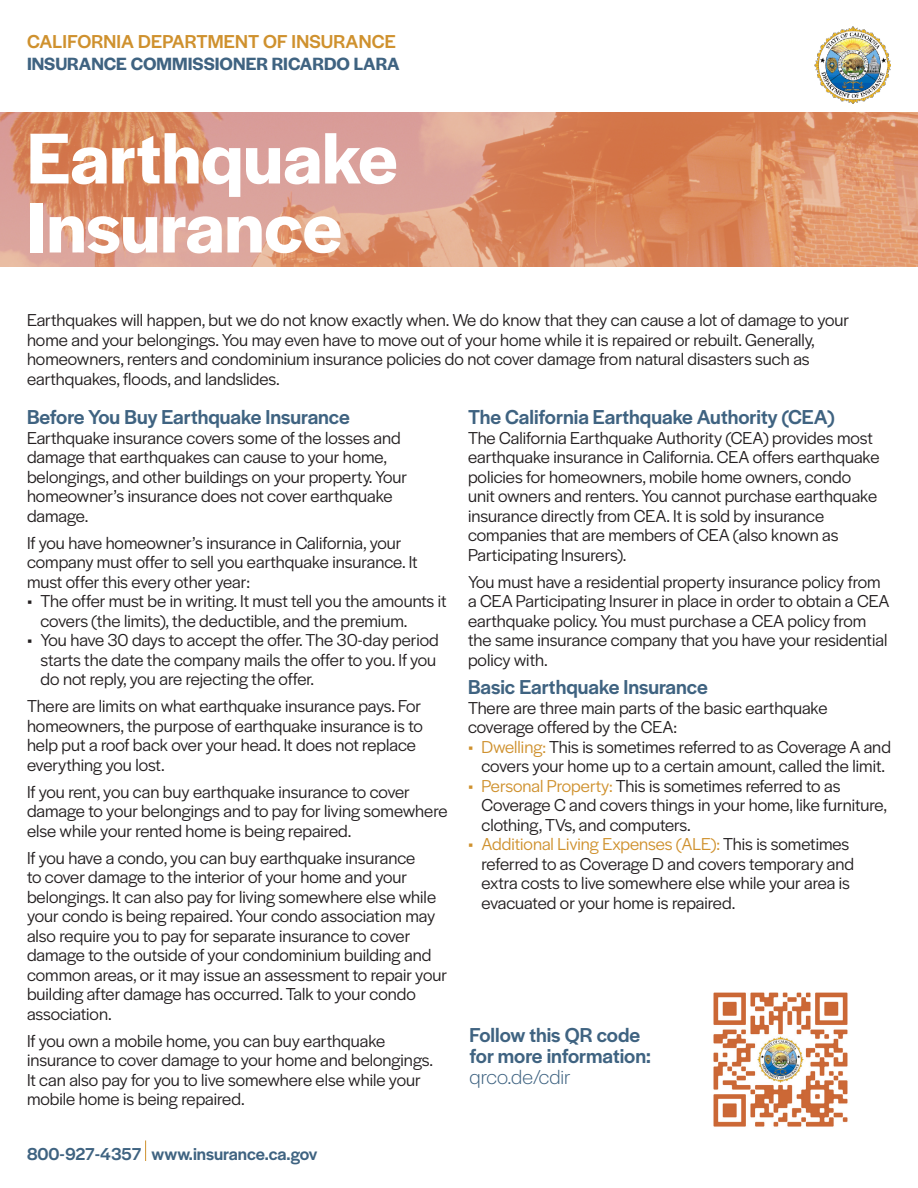
<style>
.page{position:relative;width:918px;height:1188px;background:#fff}
.page>*{position:absolute;margin:0;border:0;box-sizing:border-box;transform-origin:0 0}
.t1{font:600 75px "Halyard Display";color:#fff}
.t2{font:500 21px/21px "Halyard Display";color:#3f6381}
.t3{font:300 21px "Halyard Display";color:#3f6381}
.t4{font:500 19.5px "Halyard Display";letter-spacing:.01em;color:#cf912e}
.t5{font:600 18.45px "Halyard Display";color:#3f6381}
.body{font:18px/19.5px "Halyard Display";color:#231f20}
.body-2{font:500 18px "Halyard Display";color:#3f6381}
.s1{color:#cf912e}
</style>
<div class="page">
<img style="left:814px;top:27px;width:77px;height:77px">
<img style="left:0;top:112px;width:918px;height:155px">
<img style="left:713px;top:992px;width:135px;height:135px">
<svg style="left:145px;top:1140px;width:1px;height:21px"></svg>
<p class="t4" style="left:27px;top:28px;width:370px">CALIFORNIA DEPARTMENT OF INSURANCE</p>
<p class="t5" style="left:27px;top:51px;width:374px">INSURANCE COMMISSIONER RICARDO LARA</p>
<p class="t1" style="left:27px;top:105px;width:372px">Earthquake</p>
<p class="t1" style="left:27px;top:174px;width:317px">Insurance</p>
<p class="body" style="left:27px;top:309px;width:824px">Earthquakes will happen, but we do not know exactly when. We do know that they can cause a lot of damage to your home and your belongings. You may even have to move out of your home while it is repaired or rebuilt. Generally, homeowners, renters and condominium insurance policies do not cover damage from natural disasters such as earthquakes, floods, and landslides.</p>
<p class="t2" style="left:27px;top:406px;width:324px">Before You Buy Earthquake Insurance</p>
<p class="body" style="left:27px;top:427px;width:382px">Earthquake insurance covers some of the losses and damage that earthquakes can cause to your home, belongings, and other buildings on your property. Your homeowner’s insurance does not cover earthquake damage.</p>
<p class="body" style="left:27px;top:532px;width:392px">If you have homeowner’s insurance in California, your company must offer to sell you earthquake insurance. It must offer this every other year:</p>
<p class="body" style="left:40px;top:591px;width:408px;text-indent:-14px">• The offer must be in writing. It must tell you the amounts it covers (the limits), the deductible, and the premium.</p>
<p class="body" style="left:40px;top:630px;width:400px;text-indent:-14px">• You have 30 days to accept the offer. The 30-day period starts the date the company mails the offer to you. If you do not reply, you are rejecting the offer.</p>
<p class="body" style="left:27px;top:696px;width:397px">There are limits on what earthquake insurance pays. For homeowners, the purpose of earthquake insurance is to help put a roof back over your head. It does not replace everything you lost.</p>
<p class="body" style="left:27px;top:781px;width:422px">If you rent, you can buy earthquake insurance to cover damage to your belongings and to pay for living somewhere else while your rented home is being repaired.</p>
<p class="body" style="left:27px;top:847px;width:422px">If you have a condo, you can buy earthquake insurance<br>to cover damage to the interior of your home and your belongings. It can also pay for living somewhere else while your condo is being repaired. Your condo association may also require you to pay for separate insurance to cover damage to the outside of your condominium building and common areas, or it may issue an assessment to repair your building after damage has occurred. Talk to your condo association.</p>
<p class="body" style="left:27px;top:1030px;width:408px">If you own a mobile home, you can buy earthquake insurance to cover damage to your home and belongings.<br>It can also pay for you to live somewhere else while your mobile home is being repaired.</p>
<p class="t2" style="left:468px;top:406px;width:368px">The California Earthquake Authority (CEA)</p>
<p class="body" style="left:468px;top:427px;width:413px">The California Earthquake Authority (CEA) provides most earthquake insurance in California. CEA offers earthquake policies for homeowners, mobile home owners, condo unit owners and renters. You cannot purchase earthquake insurance directly from CEA. It is sold by insurance companies that are members of CEA (also known as Participating Insurers).</p>
<p class="body" style="left:468px;top:571px;width:423px">You must have a residential property insurance policy from a CEA Participating Insurer in place in order to obtain a CEA earthquake policy. You must purchase a CEA policy from the same insurance company that you have your residential policy with.</p>
<p class="t2" style="left:468px;top:676px;width:241px">Basic Earthquake Insurance</p>
<p class="body" style="left:468px;top:697px;width:361px">There are three main parts of the basic earthquake coverage offered by the CEA:</p>
<p class="body" style="left:468px;top:736px;width:424px;text-align:center"><span class="s1">• Dwelling:</span> This is sometimes referred to as Coverage A and covers your home up to a certain amount, called the limit.</p>
<p class="body" style="left:482px;top:775px;width:407px;text-indent:-14px"><span class="s1">• Personal Property:</span> This is sometimes referred to as<br>Coverage C and covers things in your home, like furniture, clothing, TVs, and computers.</p>
<p class="body" style="left:482px;top:834px;width:374px;text-indent:-14px"><span class="s1">• Additional Living Expenses (ALE):</span> This is sometimes referred to as Coverage D and covers temporary and extra costs to live somewhere else while your area is evacuated or your home is repaired.</p>
<p class="t2" style="left:470px;top:1024px;width:183px">Follow this QR code for more information:</p>
<p class="t3" style="left:470px;top:1062px;width:103px">qrco.de/cdir</p>
<p class="body-2" style="left:27px;top:1141px;width:292px">800-927-4357 www.insurance.ca.gov</p>
</div>
